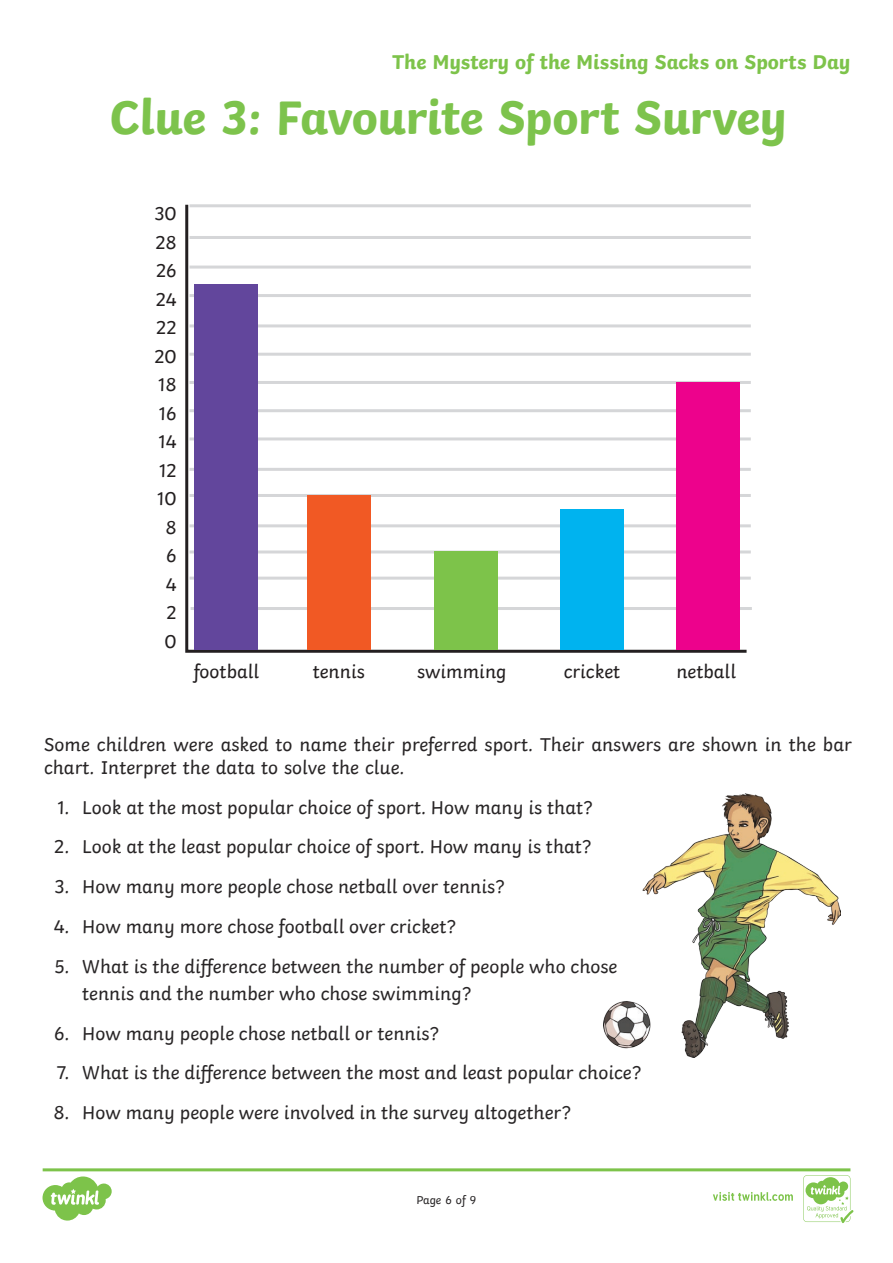
<style>
.page{position:relative;width:893px;height:1263px;background:#fff}
.page>*{position:absolute;margin:0;border:0;box-sizing:border-box;transform-origin:0 0}
.t1{font:700 49.5px "Twinkl";letter-spacing:-.015em;color:#7dc34c}
.t2{font:700 21px "Twinkl";letter-spacing:-.005em;color:#7dc34a}
.t3{font:19.5px/23.4px "Twinkl";color:#282526}
.t4{font:19.5px/28.5px "Twinkl";color:#231f20;text-align:right}
.t5{font:12px "Twinkl";letter-spacing:-.005em;color:#282526}
</style>
<div class="page">
<svg style="left:185px;top:204px;width:565px;height:449px"></svg>
<hr style="left:189px;top:204px;width:562px;height:3px;background:#d5d6d8">
<hr style="left:189px;top:236px;width:562px;height:3px;background:#d5d6d8">
<hr style="left:189px;top:266px;width:562px;height:3px;background:#d5d6d8">
<hr style="left:189px;top:294px;width:562px;height:3px;background:#d5d6d8">
<hr style="left:189px;top:324px;width:562px;height:3px;background:#d5d6d8">
<hr style="left:189px;top:353px;width:562px;height:3px;background:#d5d6d8">
<hr style="left:189px;top:381px;width:562px;height:3px;background:#d5d6d8">
<hr style="left:189px;top:409px;width:562px;height:3px;background:#d5d6d8">
<hr style="left:189px;top:437px;width:562px;height:3px;background:#d5d6d8">
<hr style="left:189px;top:468px;width:562px;height:3px;background:#d5d6d8">
<hr style="left:189px;top:494px;width:562px;height:3px;background:#d5d6d8">
<hr style="left:189px;top:524px;width:562px;height:3px;background:#d5d6d8">
<hr style="left:189px;top:550px;width:562px;height:3px;background:#d5d6d8">
<hr style="left:189px;top:577px;width:562px;height:3px;background:#d5d6d8">
<hr style="left:191px;top:607px;width:561px;height:3px;background:#d5d6d8">
<div style="left:194px;top:284px;width:64px;height:365px;background:#62469c"></div>
<div style="left:307px;top:495px;width:64px;height:155px;background:#f15924"></div>
<div style="left:434px;top:551px;width:64px;height:99px;background:#7dc34a"></div>
<div style="left:560px;top:510px;width:64px;height:140px;background:#00b3ef"></div>
<div style="left:676px;top:382px;width:64px;height:267px;background:#ed028c"></div>
<img style="left:604px;top:794px;width:236px;height:264px">
<svg style="left:43px;top:1168px;width:810px;height:55px"></svg>
<p class="t2" style="left:392px;top:49px;width:460px">The Mystery of the Missing Sacks on Sports Day</p>
<h1 class="t1" style="left:110px;top:87px;width:679px">Clue 3: Favourite Sport Survey</h1>
<p class="t4" style="left:154px;top:199px;width:24px">30<br>28<br>26<br>24<br>22<br>20<br>18<br>16<br>14<br>12<br>10<br>8<br>6<br>4<br>2<br>0</p>
<p class="t4" style="left:194px;top:657px;width:67px">football</p>
<p class="t4" style="left:313px;top:657px;width:53px">tennis</p>
<p class="t4" style="left:417px;top:657px;width:91px">swimming</p>
<p class="t4" style="left:564px;top:657px;width:58px">cricket</p>
<p class="t4" style="left:676px;top:657px;width:61px">netball</p>
<p class="t3" style="left:44px;top:732px;width:809px">Some children were asked to name their preferred sport. Their answers are shown in the bar chart. Interpret the data to solve the clue.</p>
<p class="t3" style="left:57px;top:795px;width:537px">1. Look at the most popular choice of sport. How many is that?</p>
<p class="t3" style="left:54px;top:835px;width:539px">2. Look at the least popular choice of sport. How many is that?</p>
<p class="t3" style="left:55px;top:875px;width:451px">3. How many more people chose netball over tennis?</p>
<p class="t3" style="left:54px;top:914px;width:404px">4. How many more chose football over cricket?</p>
<p class="t3" style="left:82px;top:952px;width:536px;line-height:27px;text-indent:-28px">5. What is the difference between the number of people who chose tennis and the number who chose swimming?</p>
<p class="t3" style="left:54px;top:1021px;width:387px">6. How many people chose netball or tennis?</p>
<p class="t3" style="left:57px;top:1061px;width:586px">7. What is the difference between the most and least popular choice?</p>
<p class="t3" style="left:53px;top:1100px;width:519px">8. How many people were involved in the survey altogether?</p>
<p class="t5" style="left:416px;top:1192px;width:62px">Page 6 of 9</p>
</div>
